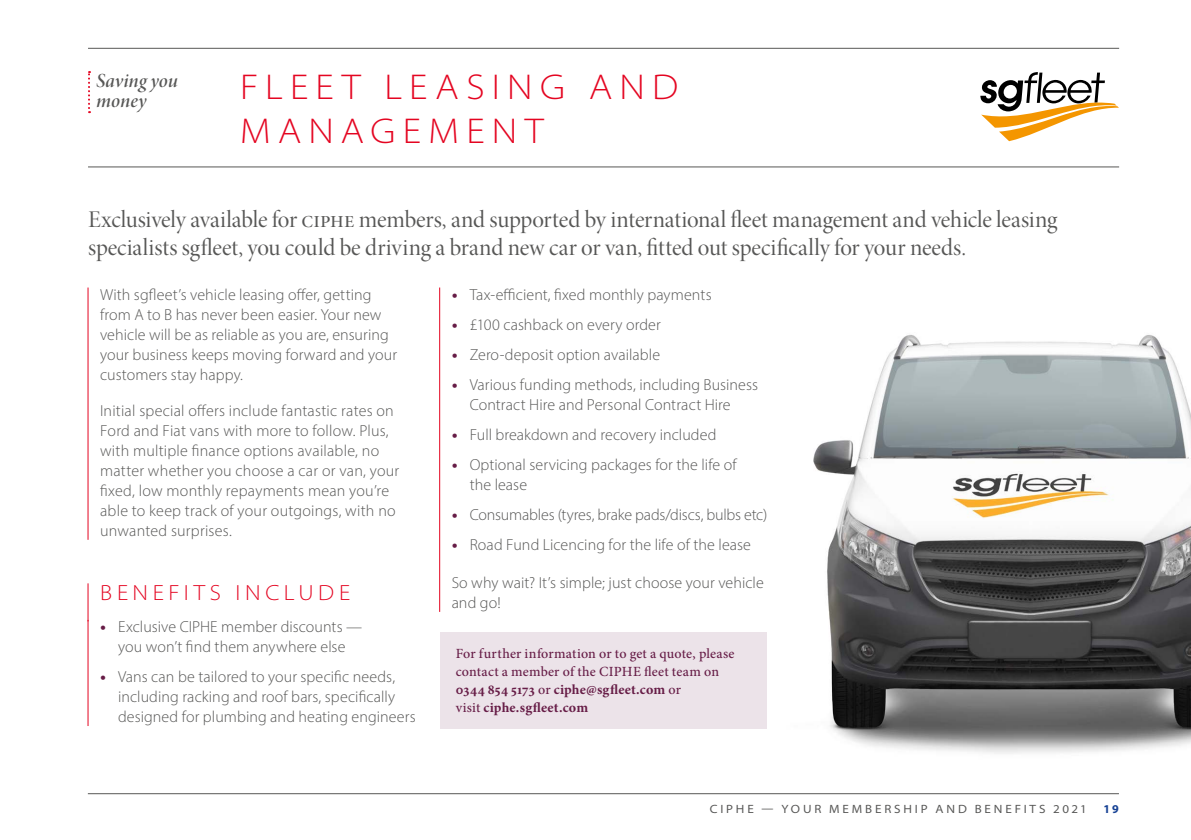
<style>
.page{position:relative;width:1191px;height:840px;background:#fff}
.page>*{position:absolute;margin:0;border:0;box-sizing:border-box;transform-origin:0 0}
.Heading_1{font:300 semi-expanded 36px/44px "Myriad Pro";letter-spacing:.2em;color:#e40521}
.Body_intro{font:24px/28px "Minion Pro Disp";letter-spacing:-.005em;color:#575756}
.Heading_2{font:300 semi-expanded 22px "Myriad Pro";letter-spacing:.21em;color:#e40521}
.Running_section_2{font:20px/20px "Minion Pro Semibold It Disp";letter-spacing:.005em;color:#575756}
.Body{font:300 16px/20px "Myriad Pro";letter-spacing:.005em;color:#575756}
.Contact_info_body{font:500 14px/18px "Minion Pro";letter-spacing:.015em;color:#671d47}
.t1{font:semi-expanded 12px "Myriad Pro";letter-spacing:.24em;color:#575756}
.t2{font:700 12px "Myriad Pro";color:#164194}
.s1{font-size:24px;color:#671d47}
.s2{font-weight:700}
</style>
<div class="page">
<hr style="left:88px;top:792px;width:1031px;height:1px;background:#575756">
<hr style="left:88px;top:48px;width:1031px;height:1px;background:#575756">
<hr style="left:88px;top:166px;width:1031px;height:1px;background:#575756">
<hr style="left:88px;top:287px;width:1px;height:252px;background:#e40521">
<hr style="left:88px;top:583px;width:1px;height:38px;background:#e40521">
<hr style="left:88px;top:619px;width:1px;height:106px;background:#e40521">
<hr style="left:439px;top:287px;width:1px;height:324px;background:#e40521">
<div style="left:440px;top:631px;width:327px;height:96px;background:#ece3e9"></div>
<svg style="left:980px;top:72px;width:139px;height:69px"></svg>
<svg style="left:88px;top:71px;width:2px;height:42px"></svg>
<img style="left:813px;top:335px;width:378px;height:419px">
<p class="Running_section_2" style="left:96px;top:70px;width:83px">Saving you money</p>
<p class="Heading_1" style="left:240px;top:65px;width:439px">FLEET LEASING AND<br>MANAGEMENT</p>
<p class="Body_intro" style="left:88px;top:206px;width:971px">Exclusively available for CIPHE members, and supported by international fleet management and vehicle leasing specialists sgfleet, you could be driving a brand new car or van, fitted out specifically for your needs.</p>
<p class="Body" style="left:100px;top:284px;width:298px">With sgfleet’s vehicle leasing offer, getting from A to B has never been easier. Your new vehicle will be as reliable as you are, ensuring your business keeps moving forward and your customers stay happy.</p>
<p class="Body" style="left:100px;top:400px;width:301px">Initial special offers include fantastic rates on Ford and Fiat vans with more to follow. Plus, with multiple finance options available, no matter whether you choose a car or van, your fixed, low monthly repayments mean you’re able to keep track of your outgoings, with no unwanted surprises.</p>
<p class="Body" style="left:452px;top:284px;width:261px"><span class="s1">•</span> Tax-efficient, fixed monthly payments</p>
<p class="Body" style="left:452px;top:314px;width:211px"><span class="s1">•</span> £100 cashback on every order</p>
<p class="Body" style="left:452px;top:344px;width:210px"><span class="s1">•</span> Zero-deposit option available</p>
<p class="Body" style="left:452px;top:374px;width:308px;text-align:center"><span class="s1">•</span> Various funding methods, including Business<br>Contract Hire and Personal Contract Hire</p>
<p class="Body" style="left:452px;top:424px;width:266px"><span class="s1">•</span> Full breakdown and recovery included</p>
<p class="Body" style="left:470px;top:454px;width:268px;text-indent:-18px"><span class="s1">•</span> Optional servicing packages for the life of the lease</p>
<p class="Body" style="left:452px;top:504px;width:317px"><span class="s1">•</span> Consumables (tyres, brake pads/discs, bulbs etc)</p>
<p class="Body" style="left:452px;top:534px;width:301px"><span class="s1">•</span> Road Fund Licencing for the life of the lease</p>
<p class="Body" style="left:452px;top:572px;width:314px">So why wait? It’s simple; just choose your vehicle and go!</p>
<p class="Contact_info_body" style="left:456px;top:644px;width:280px">For further information or to get a quote, please contact a member of the CIPHE fleet team on <span class="s2">0344 854 5173</span> or <span class="s2">ciphe@sgfleet.com</span> or<br>visit <span class="s2">ciphe.sgfleet.com</span></p>
<p class="Heading_2" style="left:100px;top:579px;width:251px">BENEFITS INCLUDE</p>
<p class="Body" style="left:100px;top:616px;width:264px;text-align:center"><span class="s1">•</span> Exclusive CIPHE member discounts — you won’t find them anywhere else</p>
<p class="Body" style="left:118px;top:666px;width:299px;text-indent:-18px"><span class="s1">•</span> Vans can be tailored to your specific needs, including racking and roof bars, specifically designed for plumbing and heating engineers</p>
<p class="t1" style="left:710px;top:801px;width:378px">CIPHE — YOUR MEMBERSHIP AND BENEFITS 2021</p>
<p class="t2" style="left:1103px;top:801px;width:17px">19</p>
</div>
